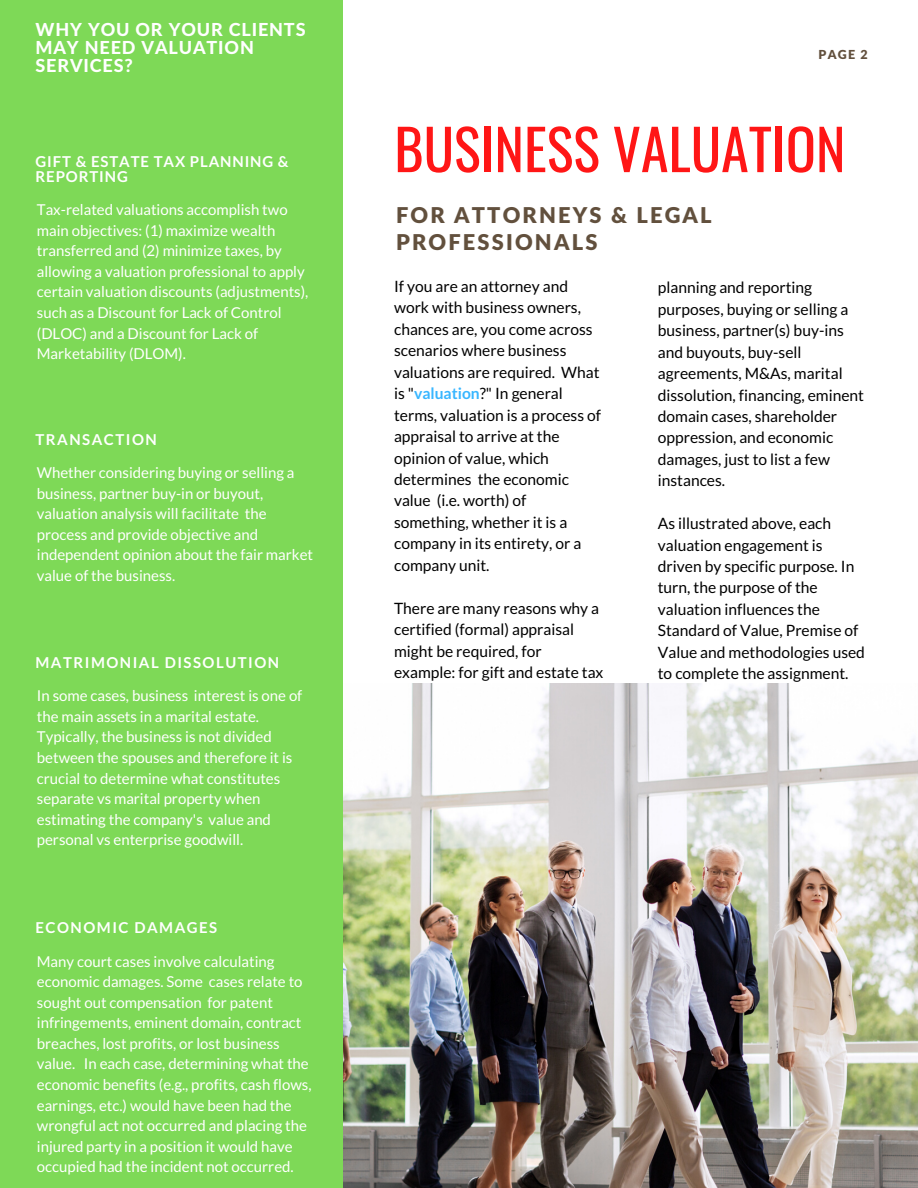
<style>
.page{position:relative;width:918px;height:1188px;background:#fff}
.page>*{position:absolute;margin:0;border:0;box-sizing:border-box;transform-origin:0 0}
.t1{font:55.95px "Oswald";color:#ff1616}
.t2{font:900 21.75px/27px "Lato Latin";letter-spacing:.1em;color:#62503d}
.t3{font:800 18px/18.1px "Lato Latin";letter-spacing:.05em;color:#fff}
.t4{font:15.6px/21.5px "Lato";color:#000}
.t5{font:15px/20.5px "Lato";color:#fff}
.t6{font:700 15px "Lato";letter-spacing:.1em;color:#fff}
.t7{font:700 15px/15.8px "Lato";letter-spacing:.06em;color:#fff}
.t8{font:900 12.45px "Lato Latin";color:#62503d}
.s1{font-weight:700;color:#38b6ff}
</style>
<div class="page">
<img style="left:343px;top:684px;width:575px;height:504px">
<div style="left:0;top:0;width:343px;height:1188px;background:#7ed957"></div>
<p class="t3" style="left:36px;top:20px;width:272px">WHY YOU OR YOUR CLIENTS<br>MAY NEED VALUATION<br>SERVICES?</p>
<p class="t7" style="left:36px;top:153px;width:255px">GIFT &amp; ESTATE TAX PLANNING &amp;<br>REPORTING</p>
<p class="t5" style="left:37px;top:199px;width:273px">Tax-related valuations accomplish two main objectives: (1) maximize wealth transferred and (2) minimize taxes, by allowing a valuation professional to apply certain valuation discounts (adjustments), such as a Discount for Lack of Control (DLOC) and a Discount for Lack of Marketability (DLOM).</p>
<p class="t6" style="left:36px;top:430px;width:123px">TRANSACTION</p>
<p class="t5" style="left:37px;top:462px;width:278px">Whether considering buying or selling a business, partner buy-in or buyout, valuation analysis will facilitate the process and provide objective and independent opinion about the fair market value of the business.</p>
<p class="t6" style="left:36px;top:653px;width:245px">MATRIMONIAL DISSOLUTION</p>
<p class="t5" style="left:37px;top:685px;width:267px">In some cases, business interest is one of the main assets in a marital estate.<br>Typically, the business is not divided between the spouses and therefore it is crucial to determine what constitutes separate vs marital property when estimating the company's value and personal vs enterprise goodwill.</p>
<p class="t6" style="left:36px;top:918px;width:183px">ECONOMIC DAMAGES</p>
<p class="t5" style="left:37px;top:950px;width:276px">Many court cases involve calculating economic damages. Some cases relate to sought out compensation for patent infringements, eminent domain, contract breaches, lost profits, or lost business value. In each case, determining what the economic benefits (e.g., profits, cash flows, earnings, etc.) would have been had the wrongful act not occurred and placing the injured party in a position it would have occupied had the incident not occurred.</p>
<p class="t8" style="left:819px;top:47px;width:51px">PAGE 2</p>
<h1 class="t1" style="left:394px;top:105px;width:453px">BUSINESS VALUATION</h1>
<h2 class="t2" style="left:396px;top:202px;width:317px">FOR ATTORNEYS &amp; LEGAL<br>PROFESSIONALS</h2>
<p class="t4" style="left:394px;top:275px;width:209px">If you are an attorney and work with business owners, chances are, you come across scenarios where business valuations are required. What is "<span class="s1">valuation</span>?" In general terms, valuation is a process of appraisal to arrive at the opinion of value, which determines the economic value (i.e. worth) of something, whether it is a company in its entirety, or a company unit.</p>
<p class="t4" style="left:394px;top:597px;width:211px">There are many reasons why a certified (formal) appraisal might be required, for example: for gift and estate tax</p>
<p class="t4" style="left:658px;top:277px;width:208px">planning and reporting purposes, buying or selling a business, partner(s) buy-ins and buyouts, buy-sell agreements, M&amp;As, marital dissolution, financing, eminent domain cases, shareholder oppression, and economic damages, just to list a few instances.</p>
<p class="t4" style="left:658px;top:512px;width:209px">As illustrated above, each valuation engagement is driven by specific purpose. In turn, the purpose of the valuation influences the<br>Standard of Value, Premise of<br>Value and methodologies used to complete the assignment.</p>
</div>
